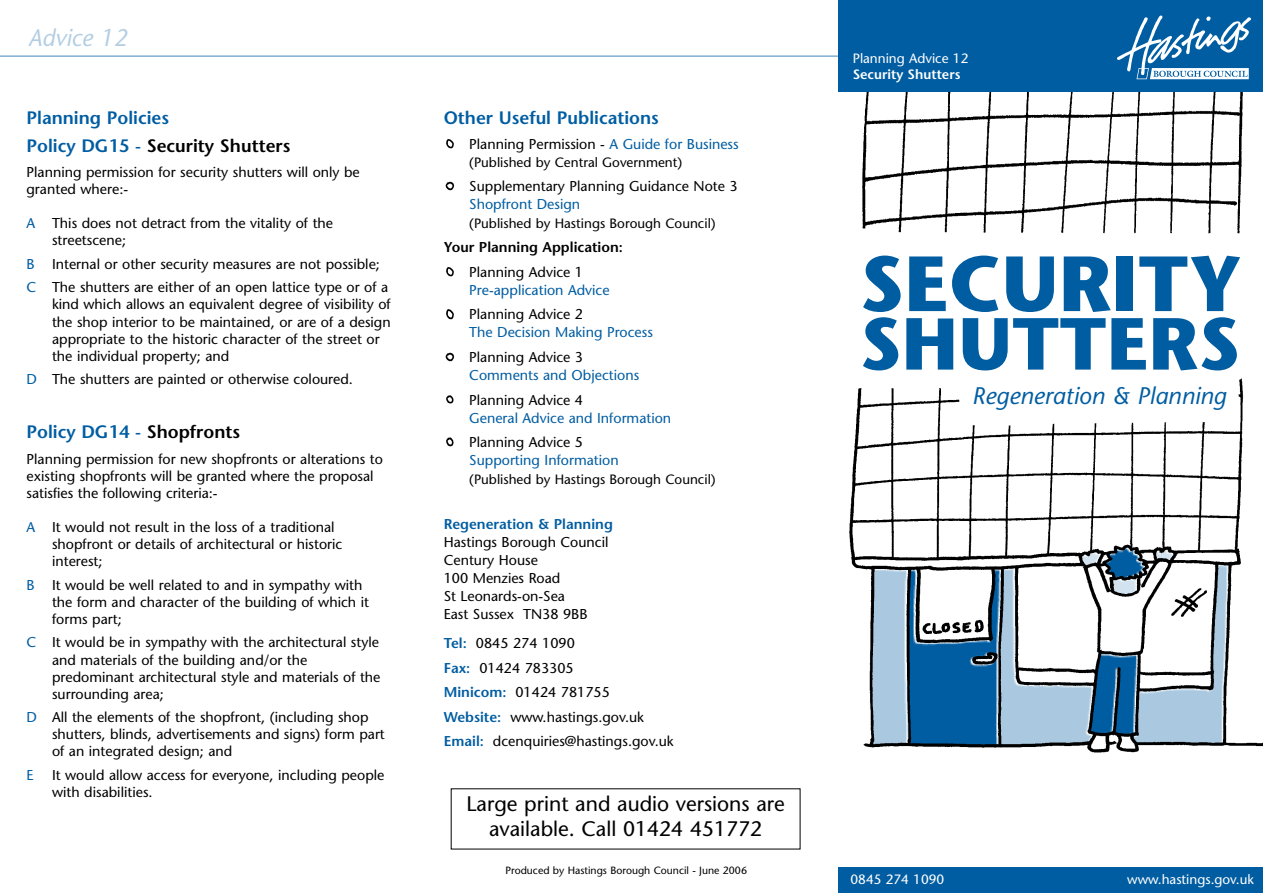
<style>
.page{position:relative;width:1263px;height:893px;background:#fff}
.page>*{position:absolute;margin:0;border:0;box-sizing:border-box;transform-origin:0 0}
.t1{font:700 78px "Stone Sans";letter-spacing:.01em;color:#005da2}
.t2{font:700 73.5px "Stone Sans";letter-spacing:.01em;color:#005da2}
.t3{font:italic 24px "Stone Sans";color:#005da2}
.t4{font:italic 24px "Stone Sans";color:#b3cee3}
.t5{font:21px/25.2px "Stone Sans";color:#000;text-align:center}
.t6{font:600 18px/28px "Stone Sans";color:#005da2}
.t7{font:14.25px/17.1px "Stone Sans";color:#000}
.t8{font:14.25px "Stone Sans";color:#005da2}
.t9{font:600 14.25px "Stone Sans";color:#000}
.t10{font:600 14.25px "Stone Sans";color:#005da2}
.t11{font:13.5px "Stone Sans";color:#000}
.t12{font:13.5px/16.2px "Stone Sans";color:#fff}
.t13{font:10.5px "Stone Sans";color:#000}
.s1{color:#000}
.s2{color:#005da2}
.s3{font-weight:600;color:#005da2}
.s4{font-weight:600}
</style>
<div class="page">
<hr style="left:0;top:55px;width:843px;height:2px;background:#80aed1">
<svg style="left:446px;top:139px;width:8px;height:10px"></svg>
<svg style="left:445px;top:181px;width:9px;height:10px"></svg>
<svg style="left:446px;top:267px;width:8px;height:10px"></svg>
<svg style="left:446px;top:309px;width:8px;height:10px"></svg>
<svg style="left:445px;top:352px;width:9px;height:10px"></svg>
<svg style="left:446px;top:395px;width:8px;height:9px"></svg>
<svg style="left:446px;top:437px;width:8px;height:10px"></svg>
<img style="left:849px;top:92px;width:414px;height:661px">
<div style="left:838px;top:0;width:425px;height:92px;background:#005da2"></div>
<svg style="left:1117px;top:16px;width:134px;height:63px"></svg>
<div style="left:838px;top:867px;width:425px;height:26px;background:#005da2"></div>
<p class="t4" style="left:28px;top:29px;width:101px">Advice 12</p>
<h4 class="t6" style="left:27px;top:105px;width:265px">Planning Policies<br>Policy DG15 - <span class="s1">Security Shutters</span></h4>
<p class="t7" style="left:27px;top:165px;width:335px">Planning permission for security shutters will only be granted where:-</p>
<p class="t7" style="left:52px;top:216px;width:283px;text-indent:-26px"><span class="s2">A</span> This does not detract from the vitality of the streetscene;</p>
<p class="t7" style="left:27px;top:257px;width:355px"><span class="s2">B</span> Internal or other security measures are not possible;</p>
<p class="t7" style="left:52px;top:280px;width:340px;text-indent:-26px"><span class="s2">C</span> The shutters are either of an open lattice type or of a kind which allows an equivalent degree of visibility of the shop interior to be maintained, or are of a design appropriate to the historic character of the street or the individual property; and</p>
<p class="t7" style="left:27px;top:372px;width:328px"><span class="s2">D</span> The shutters are painted or otherwise coloured.</p>
<h4 class="t6" style="left:27px;top:420px;width:215px">Policy DG14 - <span class="s1">Shopfronts</span></h4>
<p class="t7" style="left:27px;top:452px;width:358px">Planning permission for new shopfronts or alterations to existing shopfronts will be granted where the proposal satisfies the following criteria:-</p>
<p class="t8" style="left:27px;top:522px;width:10px">A</p>
<p class="t7" style="left:52px;top:520px;width:292px">It would not result in the loss of a traditional shopfront or details of architectural or historic interest;</p>
<p class="t8" style="left:27px;top:579px;width:10px">B</p>
<p class="t7" style="left:52px;top:578px;width:319px">It would be well related to and in sympathy with the form and character of the building of which it forms part;</p>
<p class="t8" style="left:27px;top:637px;width:11px">C</p>
<p class="t7" style="left:52px;top:635px;width:330px">It would be in sympathy with the architectural style and materials of the building and/or the predominant architectural style and materials of the surrounding area;</p>
<p class="t8" style="left:27px;top:712px;width:12px">D</p>
<p class="t7" style="left:52px;top:710px;width:334px">All the elements of the shopfront, (including shop shutters, blinds, advertisements and signs) form part of an integrated design; and</p>
<p class="t8" style="left:27px;top:769px;width:9px">E</p>
<p class="t7" style="left:52px;top:768px;width:334px">It would allow access for everyone, including people with disabilities.</p>
<h4 class="t6" style="left:444px;top:106px;width:217px">Other Useful Publications</h4>
<p class="t7" style="left:469px;top:137px;width:271px">Planning Permission - <span class="s2">A Guide for Business</span></p>
<p class="t11" style="left:469px;top:157px;width:214px">(Published by Central Government)</p>
<p class="t7" style="left:469px;top:179px;width:270px">Supplementary Planning Guidance Note 3</p>
<p class="t8" style="left:469px;top:199px;width:112px">Shopfront Design</p>
<p class="t11" style="left:469px;top:218px;width:248px">(Published by Hastings Borough Council)</p>
<h5 class="t9" style="left:444px;top:242px;width:181px">Your Planning Application:</h5>
<p class="t7" style="left:469px;top:265px;width:115px">Planning Advice 1</p>
<p class="t8" style="left:469px;top:284px;width:142px">Pre-application Advice</p>
<p class="t7" style="left:469px;top:307px;width:115px">Planning Advice 2</p>
<p class="t8" style="left:469px;top:327px;width:185px">The Decision Making Process</p>
<p class="t7" style="left:469px;top:350px;width:115px">Planning Advice 3</p>
<p class="t8" style="left:469px;top:370px;width:172px">Comments and Objections</p>
<p class="t7" style="left:469px;top:393px;width:115px">Planning Advice 4</p>
<p class="t8" style="left:469px;top:412px;width:203px">General Advice and Information</p>
<p class="t7" style="left:469px;top:435px;width:115px">Planning Advice 5</p>
<p class="t8" style="left:469px;top:455px;width:151px">Supporting Information</p>
<p class="t11" style="left:469px;top:474px;width:248px">(Published by Hastings Borough Council)</p>
<h5 class="t10" style="left:444px;top:518px;width:171px">Regeneration &amp; Planning</h5>
<p class="t7" style="left:444px;top:534px;width:166px;line-height:18.1px">Hastings Borough Council<br>Century House<br>100 Menzies Road<br>St Leonards-on-Sea<br>East Sussex TN38 9BB</p>
<p class="t7" style="left:444px;top:632px;width:231px;line-height:24.6px"><span class="s3">Tel:</span> 0845 274 1090<br><span class="s3">Fax:</span> 01424 783305<br><span class="s3">Minicom:</span> 01424 781755<br><span class="s3">Website:</span> www.hastings.gov.uk<br><span class="s3">Email:</span> dcenquiries@hastings.gov.uk</p>
<h3 class="t5" style="left:466px;top:793px;width:320px">Large print and audio versions are available. Call 01424 451772</h3>
<p class="t13" style="left:505px;top:866px;width:243px">Produced by Hastings Borough Council - June 2006</p>
<p class="t12" style="left:853px;top:51px;width:117px">Planning Advice 12<br><span class="s4">Security Shutters</span></p>
<p class="t1" style="left:860px;top:254px;width:384px">SECURITY</p>
<p class="t2" style="left:860px;top:316px;width:381px">SHUTTERS</p>
<p class="t3" style="left:972px;top:386px;width:256px">Regeneration &amp; Planning</p>
<p class="t12" style="left:850px;top:873px;width:95px">0845 274 1090</p>
<p class="t12" style="left:1127px;top:873px;width:128px">www.hastings.gov.uk</p>
</div>
